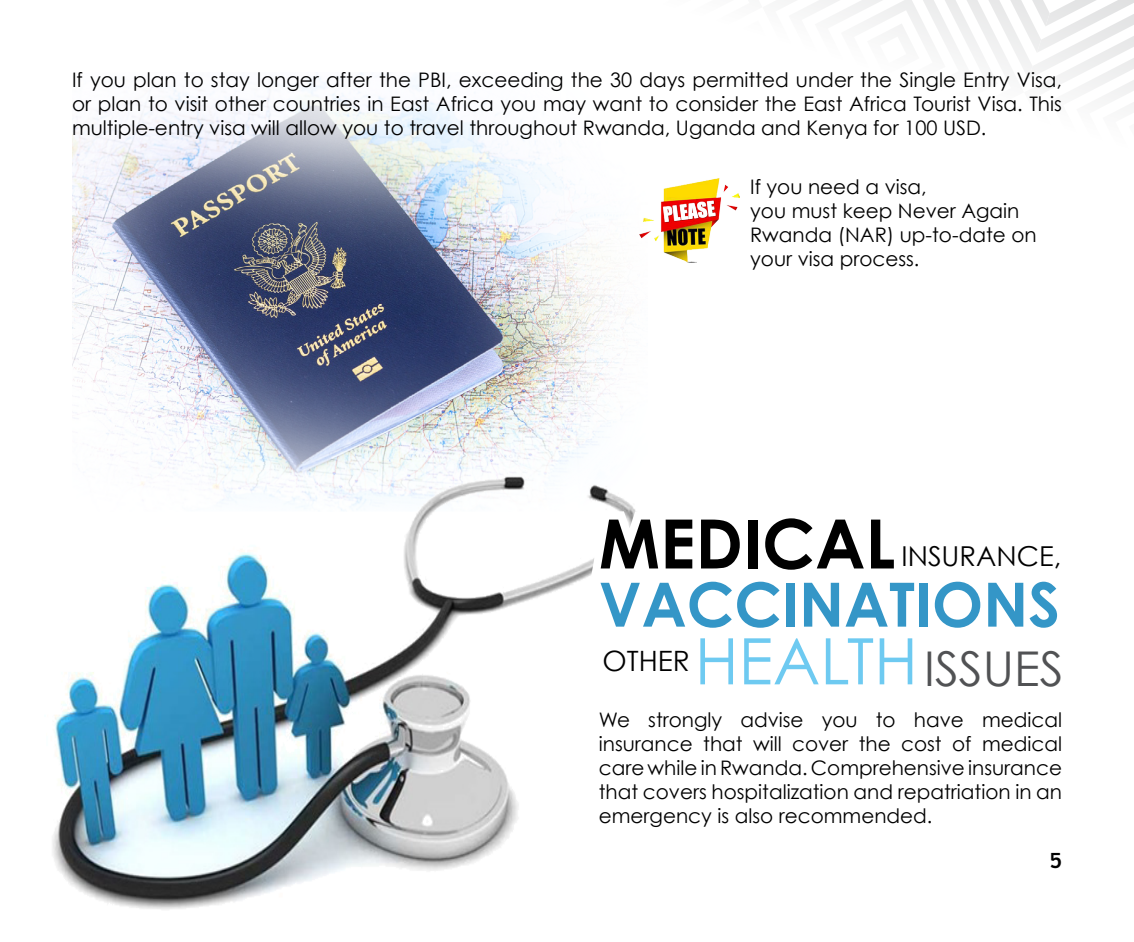
<style>
.page{position:relative;width:1134px;height:942px;background:#fff}
.page>*{position:absolute;margin:0;border:0;box-sizing:border-box;transform-origin:0 0}
.t1{font:700 68px "Century Gothic";color:#000}
.t2{font:64px "Century Gothic";color:#6ecaf1}
.t3{font:700 61px "Century Gothic";color:#3496c7}
.t4{font:28px "Century Gothic";color:#000}
.t5{font:27.4px "Century Gothic";color:#000}
.t6{font:600 22px "Ronnia";color:#000}
.t7{font:20px/24px "Century Gothic";color:#000;text-align:justify}
.s1{font-size:47.8px;color:#515254}
</style>
<div class="page">
<svg style="left:687px;top:0;width:447px;height:263px"></svg>
<img style="left:72px;top:73px;width:554px;height:398px">
<img style="left:639px;top:177px;width:100px;height:85px">
<img style="left:52px;top:471px;width:530px;height:438px">
<svg style="left:582px;top:485px;width:63px;height:95px"></svg>
<p class="t7" style="left:72px;top:67px;width:991px">If you plan to stay longer after the PBI, exceeding the 30 days permitted under the Single Entry Visa, or plan to visit other countries in East Africa you may want to consider the East Africa Tourist Visa. This multiple-entry visa will allow you to travel throughout Rwanda, Uganda and Kenya for 100 USD.</p>
<p class="t7" style="left:750px;top:174px;width:288px;text-align:left">If you need a visa,<br>you must keep Never Again<br>Rwanda (NAR) up-to-date on your visa process.</p>
<h1 class="t1" style="left:599px;top:500px;width:298px">MEDICAL</h1>
<h3 class="t5" style="left:901px;top:539px;width:161px">INSURANCE,</h3>
<h3 class="t3" style="left:599px;top:566px;width:463px">VACCINATIONS</h3>
<h3 class="t4" style="left:602px;top:643px;width:89px">OTHER</h3>
<h2 class="t2" style="left:695px;top:622px;width:370px">HEALTH<span class="s1">ISSUES</span></h2>
<p class="t7" style="left:599px;top:707px;width:465px">We strongly advise you to have medical insurance that will cover the cost of medical care while in Rwanda. Comprehensive insurance that covers hospitalization and repatriation in an emergency is also recommended.</p>
<p class="t6" style="left:1050px;top:845px;width:13px">5</p>
</div>
